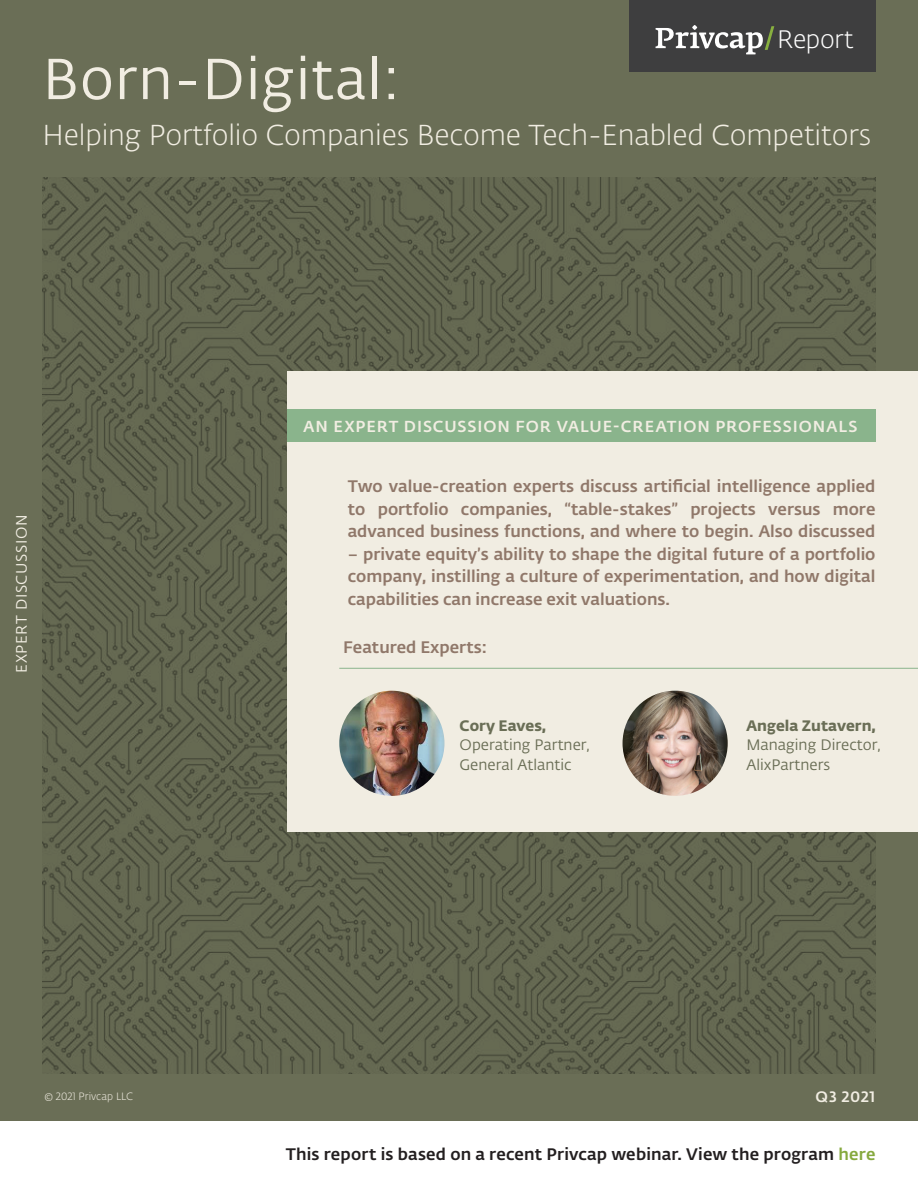
<style>
.page{position:relative;width:918px;height:1188px;background:#fff}
.page>*{position:absolute;margin:0;border:0;box-sizing:border-box;transform-origin:0 0}
.t1{font:57px "Fedra Sans Alt Pro";letter-spacing:.02em;color:#f1ede2}
.MainHeadline{font:300 28.5px "Fedra Sans Alt Pro";letter-spacing:-.005em;color:#f1ede2}
.BodyCopy_ParaIndent{font:300 24.9px "Fedra Sans Alt Pro";letter-spacing:-.015em;color:#fff}
.MainHeadline-2{font:500 16.5px/22.5px "Fedra Sans Alt Pro";color:#90786a;text-align:justify}
.BodyCopy_ParaIndent-2{font:500 16.5px "Fedra Sans Alt Pro";letter-spacing:.01em;color:#231f20}
.MainHeadline-3{font:500 15.75px "Fedra Sans Alt Pro";letter-spacing:.06em;color:#f1ede2}
.Quote_Identification{font:15px/19.5px "Fedra Sans Alt Pro";color:#6a6e56}
.BodyCopy_ParaIndent-3{font:15px "Fedra Sans Alt Pro";letter-spacing:.04em;color:#f1ede2}
.BodyCopy_ParaIndent-4{font:500 15px "Fedra Sans Alt Pro";letter-spacing:.035em;color:#f1ede2}
.t2{font:300 10.5px "Fedra Sans Alt Pro";color:#f1ede2}
.s1{font-weight:700}
.s2{color:#86a93e}
</style>
<div class="page">
<div style="left:0;top:0;width:918px;height:1120px;background:#6a6e56"></div>
<img style="left:43px;top:177px;width:832px;height:897px">
<div style="left:287px;top:371px;width:630px;height:461px;background:#f1ede2"></div>
<img style="left:339px;top:691px;width:105px;height:105px;border-radius:53px">
<div style="left:287px;top:409px;width:588px;height:32px;background:#8ab48c"></div>
<img style="left:623px;top:691px;width:105px;height:105px;border-radius:53px">
<hr style="left:339px;top:668px;width:579px;height:1px;background:#8ab48c">
<div style="left:629px;top:0;width:246px;height:72px;background:#3e3e3f"></div>
<svg style="left:655px;top:25px;width:119px;height:29px"></svg>
<p class="BodyCopy_ParaIndent" style="left:777px;top:23px;width:78px">Report</p>
<p class="t1" style="left:43px;top:39px;width:359px">Born-Digital:</p>
<p class="MainHeadline" style="left:43px;top:116px;width:830px">Helping Portfolio Companies Become Tech-Enabled Competitors</p>
<p class="BodyCopy_ParaIndent-3" style="left:11px;top:673px;width:160px;rotate:-90deg">EXPERT DISCUSSION</p>
<p class="MainHeadline-3" style="left:304px;top:414px;width:555px">AN EXPERT DISCUSSION FOR VALUE-CREATION PROFESSIONALS</p>
<p class="MainHeadline-2" style="left:348px;top:474px;width:529px">Two value-creation experts discuss artificial intelligence applied to portfolio companies, “table-stakes” projects versus more advanced business functions, and where to begin. Also discussed</p>
<p class="MainHeadline-2" style="left:348px;top:542px;width:529px">– private equity’s ability to shape the digital future of a portfolio company, instilling a culture of experimentation, and how digital capabilities can increase exit valuations.</p>
<p class="MainHeadline-2" style="left:343px;top:635px;width:145px">Featured Experts:</p>
<p class="Quote_Identification" style="left:460px;top:715px;width:132px"><span class="s1">Cory Eaves,<br></span>Operating Partner,<br>General Atlantic</p>
<p class="Quote_Identification" style="left:746px;top:715px;width:136px"><span class="s1">Angela Zutavern,<br></span>Managing Director,<br>AlixPartners</p>
<p class="t2" style="left:44px;top:1089px;width:90px">© 2021 Privcap LLC</p>
<p class="BodyCopy_ParaIndent-4" style="left:816px;top:1086px;width:61px">Q3 2021</p>
<p class="BodyCopy_ParaIndent-2" style="left:286px;top:1141px;width:591px">This report is based on a recent Privcap webinar. View the program <span class="s2">here</span></p>
</div>
